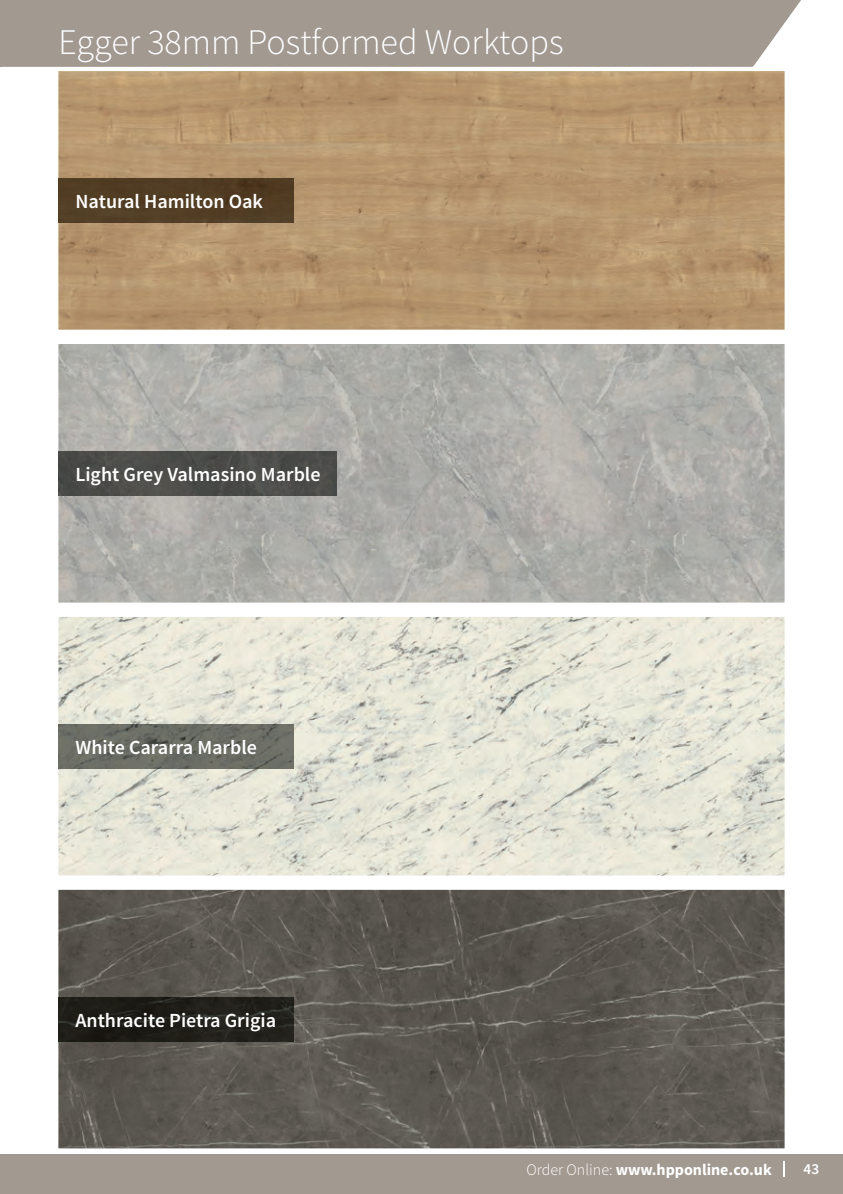
<style>
.page{position:relative;width:843px;height:1194px;background:#fff}
.page>*{position:absolute;margin:0;border:0;box-sizing:border-box;transform-origin:0 0}
.t1{font:300 36px "Source Sans Pro";color:#fff}
.t2{font:600 20px "Source Sans Pro";color:#fff}
.t3{font:700 16px "Source Sans Pro";color:#fff}
.t4{font:600 15.4px "Source Sans Pro";color:#fff}
.s1{font-weight:300}
</style>
<div class="page">
<hr style="left:0;top:1154px;width:2px;height:40px;background:#a29991">
<hr style="left:0;top:0;width:2px;height:67px;background:#a29991">
<div style="left:2px;top:1154px;width:840px;height:40px;background:#a29991"></div>
<div style="left:2px;top:0;width:799px;height:67px;background:#a29991"></div>
<svg style="left:783px;top:1161px;width:1px;height:15px"></svg>
<img style="left:58px;top:71px;width:726px;height:259px">
<img style="left:58px;top:344px;width:726px;height:259px">
<img style="left:58px;top:617px;width:726px;height:258px">
<img style="left:58px;top:890px;width:726px;height:258px">
<div style="left:58px;top:178px;width:235px;height:44px;background:#513d24"></div>
<div style="left:58px;top:451px;width:278px;height:44px;background:#4c4c49"></div>
<img style="left:58px;top:724px;width:235px;height:44px">
<img style="left:58px;top:997px;width:235px;height:44px">
<h1 class="t1" style="left:58px;top:20px;width:506px">Egger 38mm Postformed Worktops</h1>
<p class="t2" style="left:75px;top:189px;width:189px">Natural Hamilton Oak</p>
<p class="t2" style="left:75px;top:461px;width:246px">Light Grey Valmasino Marble</p>
<p class="t2" style="left:75px;top:734px;width:183px">White Cararra Marble</p>
<p class="t2" style="left:75px;top:1007px;width:202px">Anthracite Pietra Grigia</p>
<p class="t3" style="left:526px;top:1159px;width:246px"><span class="s1">Order Online:</span> www.hpponline.co.uk</p>
<p class="t4" style="left:803px;top:1159px;width:17px">43</p>
</div>
